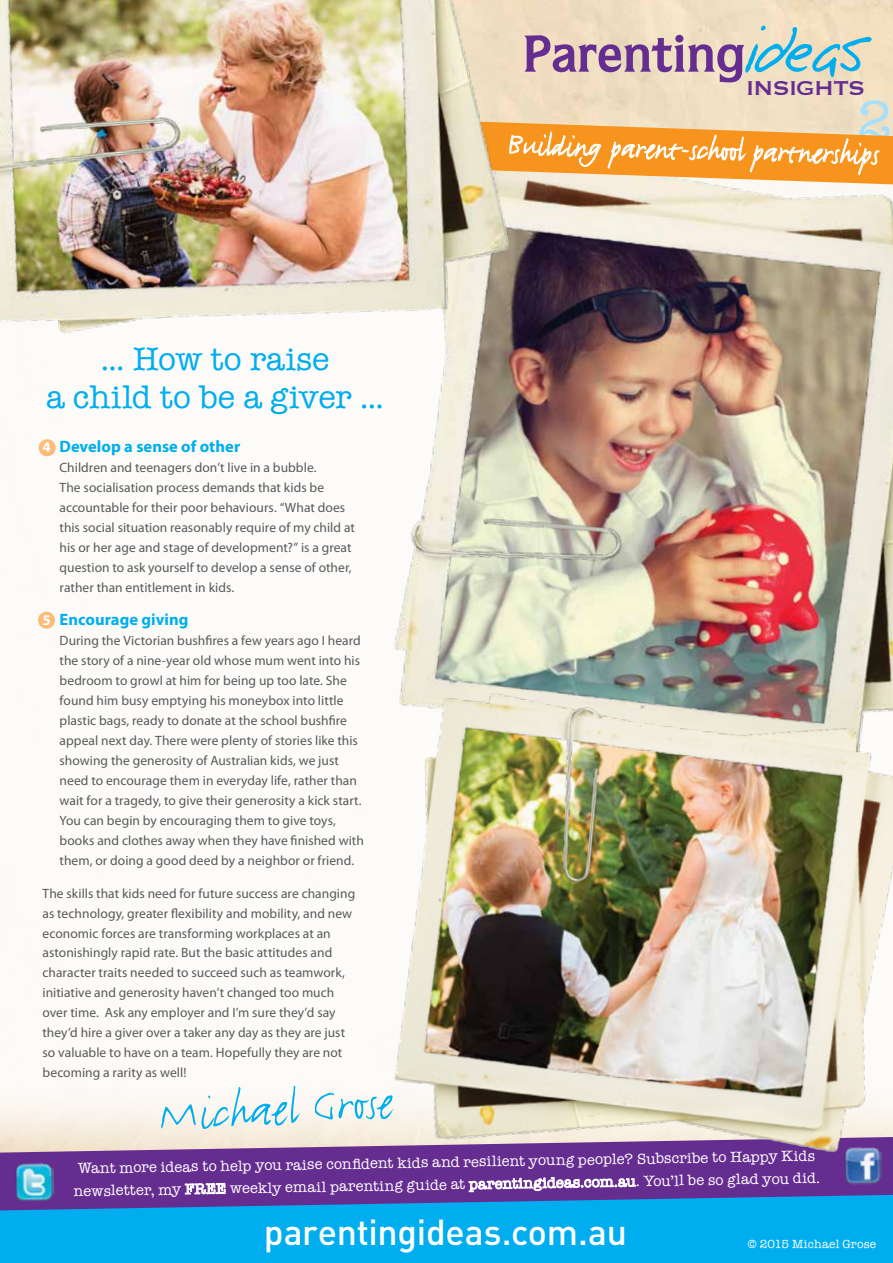
<style>
.page{position:relative;width:893px;height:1263px;background:#fff}
.page>*{position:absolute;margin:0;border:0;box-sizing:border-box;transform-origin:0 0}
.t1{font:55.5px "American Typewriter";color:#a5dff9}
.t2{font:52.65px "Justlefthand";color:#00aeef}
.t3{font:500 35.7px "DIN";letter-spacing:-.01em;color:#fff}
.t4{font:32.85px "Justlefthand";color:#fff}
.t5{font:32.85px/37.8px "American Typewriter";letter-spacing:-.005em;color:#00aeef;text-align:center}
.t6{font:26.4px "Copperplate";letter-spacing:-.05em;color:#662d91}
.t7{font:700 16.5px "Myriad Pro";color:#00aeef}
.t8{font:15px/22.5px "American Typewriter";color:#fff;text-align:center}
.t9{font:13.5px/20px "Myriad Pro";letter-spacing:.005em;color:#58595b}
.t10{font:12px "American Typewriter";letter-spacing:.015em;color:#fff}
.s1{font-size:15px;color:#fff}
</style>
<div class="page">
<img style="left:394px;top:212px;width:499px;height:476px">
<img style="left:514px;top:0;width:379px;height:212px">
<div style="left:38px;top:612px;width:17px;height:17px;background:#fcbb76;border-radius:50%"></div>
<div style="left:39px;top:439px;width:17px;height:17px;background:#fcbb76;border-radius:50%"></div>
<svg style="left:0;top:1114px;width:893px;height:149px;background:#458ccd"></svg>
<img style="left:844px;top:1170px;width:38px;height:16px">
<img style="left:15px;top:1163px;width:39px;height:40px">
<svg style="left:524px;top:26px;width:348px;height:56px;background:#c5bbbc"></svg>
<svg style="left:514px;top:115px;width:379px;height:69px;background:#f5b464"></svg>
<img style="left:0;top:0;width:514px;height:341px">
<img style="left:387px;top:688px;width:506px;height:482px">
<h3 class="t5" style="left:46px;top:339px;width:339px">... How to raise<br>a child to be a giver ...</h3>
<p class="t7" style="left:43px;top:438px;width:199px"><span class="s1">4</span> Develop a sense of other</p>
<p class="t9" style="left:60px;top:458px;width:297px">Children and teenagers don’t live in a bubble.<br>The socialisation process demands that kids be accountable for their poor behaviours. “What does this social situation reasonably require of my child at his or her age and stage of development?” is a great question to ask yourself to develop a sense of other, rather than entitlement in kids.</p>
<p class="t7" style="left:43px;top:610px;width:147px"><span class="s1">5</span> Encourage giving</p>
<p class="t9" style="left:60px;top:631px;width:306px">During the Victorian bushfires a few years ago I heard the story of a nine-year old whose mum went into his bedroom to growl at him for being up too late. She found him busy emptying his moneybox into little plastic bags, ready to donate at the school bushfire appeal next day. There were plenty of stories like this showing the generosity of Australian kids, we just need to encourage them in everyday life, rather than wait for a tragedy, to give their generosity a kick start.<br>You can begin by encouraging them to give toys, books and clothes away when they have finished with them, or doing a good deed by a neighbor or friend.</p>
<p class="t9" style="left:43px;top:883px;width:314px">The skills that kids need for future success are changing as technology, greater flexibility and mobility, and new economic forces are transforming workplaces at an astonishingly rapid rate. But the basic attitudes and character traits needed to succeed such as teamwork, initiative and generosity haven’t changed too much over time. Ask any employer and I’m sure they’d say they’d hire a giver over a taker any day as they are just so valuable to have on a team. Hopefully they are not becoming a rarity as well!</p>
<h2 class="t2" style="left:157px;top:1085px;width:236px;rotate:-3deg">Michael Grose</h2>
<h3 class="t6" style="left:746px;top:71px;width:121px">INSIGHTS</h3>
<h3 class="t4" style="left:508px;top:128px;width:373px;rotate:1deg">Building parent-school partnerships</h3>
<h1 class="t1" style="left:857px;top:78px;width:37px">2</h1>
<p class="t8" style="left:73px;top:1157px;width:748px;rotate:-1deg">Want more ideas to help you raise confi dent kids and resilient young people? Subscribe to Happy Kids newsletter, my FREE weekly email parenting guide at parentingideas.com.au. You’ll be so glad you did.</p>
<h3 class="t3" style="left:264px;top:1209px;width:365px">parentingideas.com.au</h3>
<p class="t10" style="left:747px;top:1235px;width:130px">© 2015 Michael Grose</p>
</div>
